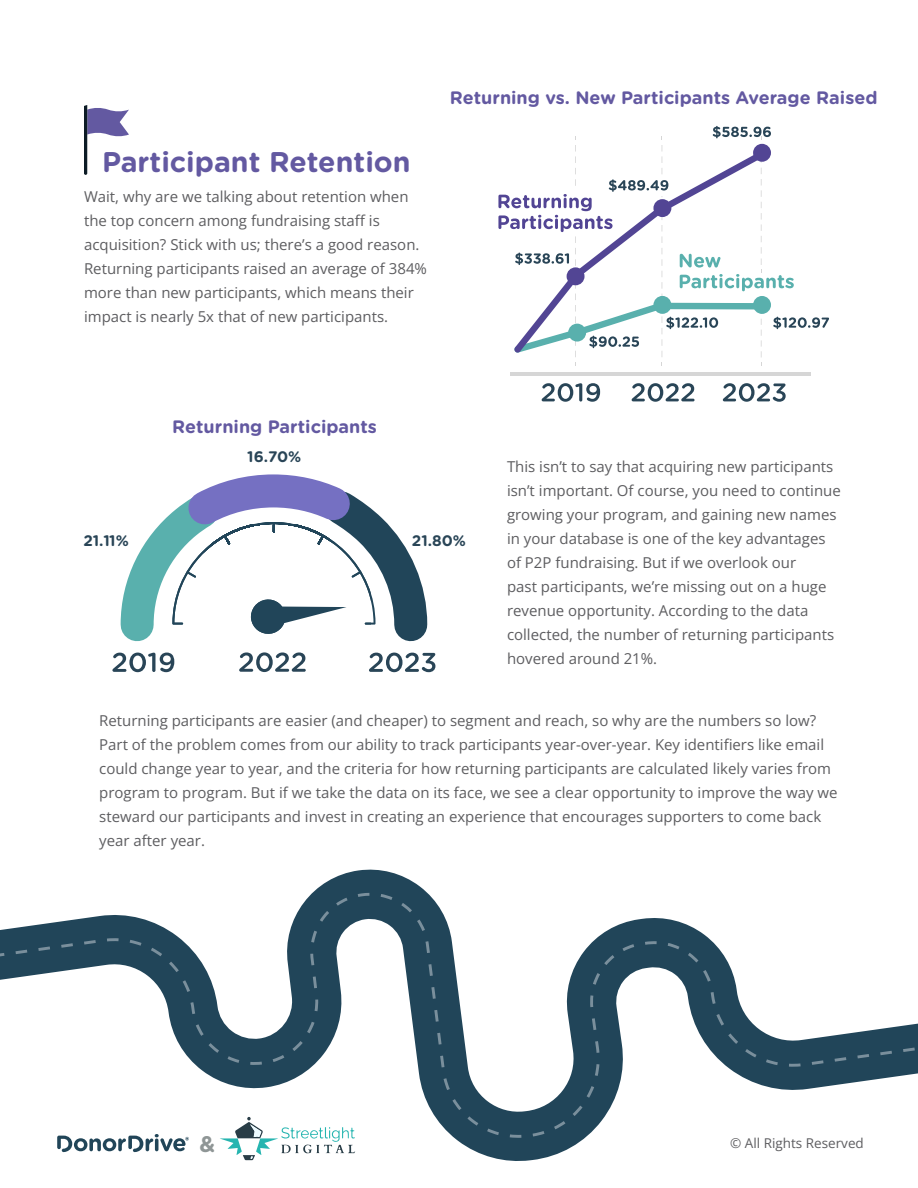
<style>
.page{position:relative;width:918px;height:1188px;background:#fff}
.page>*{position:absolute;margin:0;border:0;box-sizing:border-box;transform-origin:0 0}
.t1{font:700 28.5px "Gotham Rounded";color:#6359a1}
.t2{font:700 22.5px "Gotham Rounded";color:#8f9696}
.t3{font:700 18px "Gotham Rounded";color:#6359a1}
.t4{font:700 15.3px "Gotham Rounded";color:#294557}
.t5{font:15px/24px "Open Sans";color:#5d5d60}
.t6{font:13.5px "Open Sans";color:#5d5d60}
</style>
<div class="page">
<hr style="left:510px;top:373px;width:301px;height:3px;background:#d6d6d6">
<svg style="left:542px;top:383px;width:58px;height:19px"></svg>
<svg style="left:632px;top:383px;width:63px;height:19px"></svg>
<svg style="left:723px;top:383px;width:63px;height:19px"></svg>
<svg style="left:498px;top:126px;width:331px;height:239px"></svg>
<svg style="left:84px;top:105px;width:45px;height:70px"></svg>
<svg style="left:0;top:869px;width:918px;height:292px"></svg>
<svg style="left:0;top:953px;width:4px;height:3px"></svg>
<svg style="left:16px;top:893px;width:899px;height:245px"></svg>
<svg style="left:112px;top:474px;width:324px;height:198px"></svg>
<h1 class="t1" style="left:102px;top:141px;width:310px">Participant Retention</h1>
<p class="t5" style="left:84px;top:184px;width:345px">Wait, why are we talking about retention when the top concern among fundraising staff is acquisition? Stick with us; there’s a good reason.<br>Returning participants raised an average of 384% more than new participants, which means their impact is nearly 5x that of new participants.</p>
<p class="t3" style="left:450px;top:85px;width:429px">Returning vs. New Participants Average Raised</p>
<p class="t3" style="left:172px;top:414px;width:206px">Returning Participants</p>
<p class="t4" style="left:247px;top:446px;width:55px">16.70%</p>
<p class="t4" style="left:83px;top:530px;width:47px">21.11%</p>
<p class="t4" style="left:412px;top:530px;width:56px">21.80%</p>
<p class="t5" style="left:507px;top:454px;width:335px">This isn’t to say that acquiring new participants isn’t important. Of course, you need to continue growing your program, and gaining new names in your database is one of the key advantages of P2P fundraising. But if we overlook our<br>past participants, we’re missing out on a huge revenue opportunity. According to the data collected, the number of returning participants hovered around 21%.</p>
<p class="t5" style="left:99px;top:708px;width:740px">Returning participants are easier (and cheaper) to segment and reach, so why are the numbers so low?<br>Part of the problem comes from our ability to track participants year-over-year. Key identifiers like email could change year to year, and the criteria for how returning participants are calculated likely varies from program to program. But if we take the data on its face, we see a clear opportunity to improve the way we steward our participants and invest in creating an experience that encourages supporters to come back year after year.</p>
<h2 class="t2" style="left:199px;top:1128px;width:17px">&amp;</h2>
<p class="t6" style="left:730px;top:1134px;width:135px">© All Rights Reserved</p>
</div>
